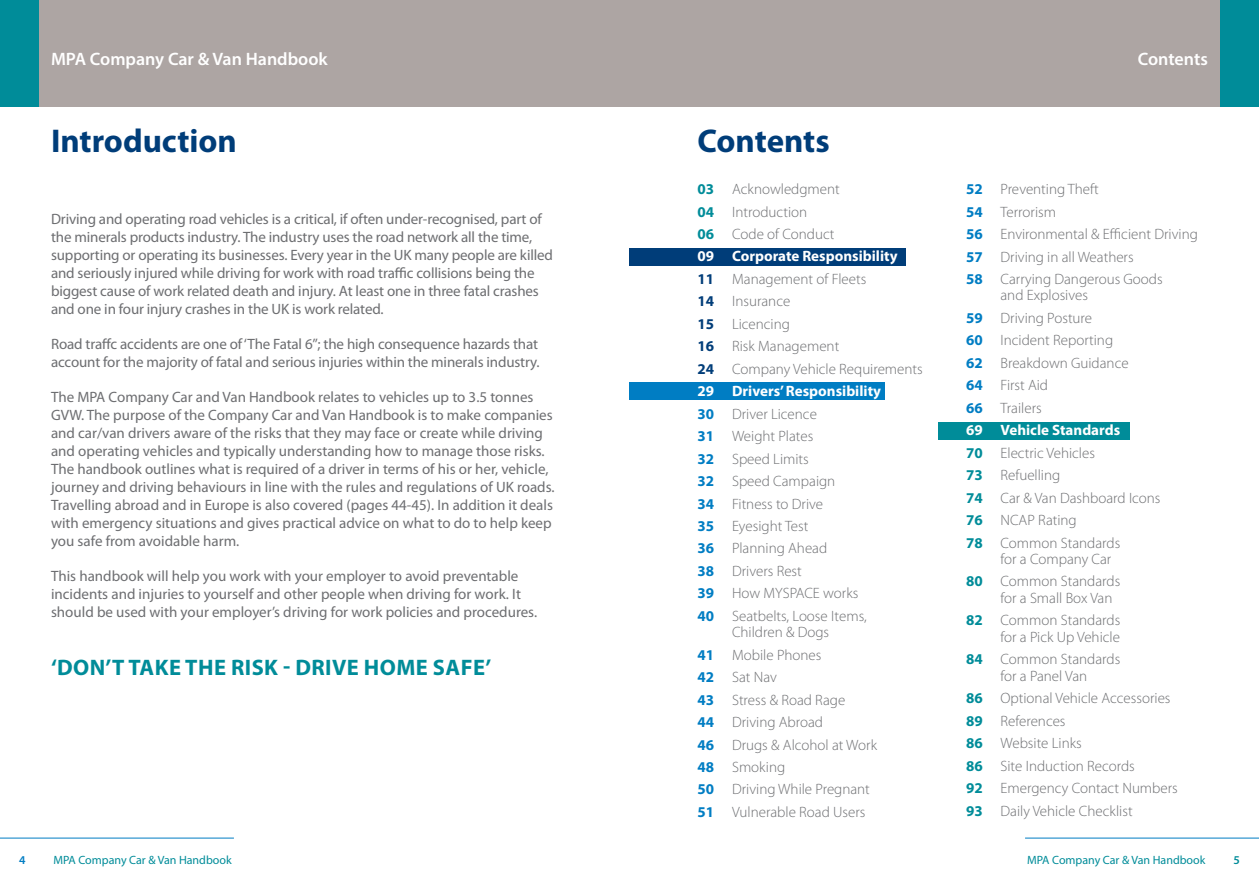
<style>
.page{position:relative;width:1259px;height:893px;background:#fff}
.page>*{position:absolute;margin:0;border:0;box-sizing:border-box;transform-origin:0 0}
.t1{font:700 33px "Myriad Pro";color:#003d79}
.t2{font:700 22.5px "Myriad Pro";letter-spacing:.02em;color:#008c99}
.t3{font:600 18px "Myriad Pro";color:#fff}
.t4{font:15px/18px "Myriad Pro";letter-spacing:-.005em;color:#6d6e71}
.t5{font:300 15px/22.5px "Myriad Pro";color:#6d6e71}
.t6{font:12px "Myriad Pro";color:#008c99}
.t7{font:600 12px "Myriad Pro";color:#007dc3}
.t8{font:600 12px "Myriad Pro";color:#008c99}
.s1{font-weight:700;color:#008c99}
.s2{font-weight:700;color:#fff}
.s3{font-weight:700;color:#003d79}
.s4{font-weight:700;color:#007dc3}
</style>
<div class="page">
<div style="left:0;top:0;width:629px;height:106px;background:#ada5a3"></div>
<div style="left:0;top:0;width:38px;height:106px;background:#008c99"></div>
<hr style="left:0;top:838px;width:234px;height:1px;background:#007dc3">
<div style="left:629px;top:249px;width:277px;height:17px;background:#003d79"></div>
<div style="left:938px;top:422px;width:191px;height:17px;background:#008c99"></div>
<div style="left:629px;top:383px;width:255px;height:17px;background:#007dc3"></div>
<div style="left:629px;top:0;width:630px;height:106px;background:#ada5a3"></div>
<hr style="left:1025px;top:838px;width:234px;height:1px;background:#007dc3">
<div style="left:1220px;top:0;width:39px;height:106px;background:#008c99"></div>
<p class="t3" style="left:51px;top:47px;width:278px">MPA Company Car &amp; Van Handbook</p>
<h1 class="t1" style="left:51px;top:123px;width:187px">Introduction</h1>
<h1 class="t1" style="left:697px;top:123px;width:134px">Contents</h1>
<p class="t4" style="left:51px;top:210px;width:503px">Driving and operating road vehicles is a critical, if often under-recognised, part of the minerals products industry. The industry uses the road network all the time, supporting or operating its businesses. Every year in the UK many people are killed and seriously injured while driving for work with road traffic collisions being the biggest cause of work related death and injury. At least one in three fatal crashes and one in four injury crashes in the UK is work related.</p>
<p class="t4" style="left:51px;top:335px;width:490px">Road traffc accidents are one of ‘The Fatal 6’’; the high consequence hazards that account for the majority of fatal and serious injuries within the minerals industry.</p>
<p class="t4" style="left:51px;top:388px;width:505px">The MPA Company Car and Van Handbook relates to vehicles up to 3.5 tonnes GVW. The purpose of the Company Car and Van Handbook is to make companies and car/van drivers aware of the risks that they may face or create while driving and operating vehicles and typically understanding how to manage those risks.<br>The handbook outlines what is required of a driver in terms of his or her, vehicle, journey and driving behaviours in line with the rules and regulations of UK roads.<br>Travelling abroad and in Europe is also covered (pages 44-45). In addition it deals with emergency situations and gives practical advice on what to do to help keep you safe from avoidable harm.</p>
<p class="t4" style="left:51px;top:567px;width:487px">This handbook will help you work with your employer to avoid preventable incidents and injuries to yourself and other people when driving for work. It should be used with your employer’s driving for work policies and procedures.</p>
<h2 class="t2" style="left:51px;top:655px;width:442px">‘DON’T TAKE THE RISK - DRIVE HOME SAFE’</h2>
<p class="t7" style="left:19px;top:852px;width:8px">4</p>
<p class="t6" style="left:54px;top:853px;width:180px">MPA Company Car &amp; Van Handbook</p>
<p class="t5" style="left:697px;top:178px;width:227px"><span class="s1">03</span> Acknowledgment<br><span class="s1">04</span> Introduction<br><span class="s1">06</span> Code of Conduct<br><span class="s2">09 Corporate Responsibility<br></span><span class="s3">11</span> Management of Fleets<br><span class="s3">14</span> Insurance<br><span class="s3">15</span> Licencing<br><span class="s3">16</span> Risk Management<br><span class="s3">24</span> Company Vehicle Requirements<br><span class="s2">29 Drivers’ Responsibility<br></span><span class="s4">30</span> Driver Licence<br><span class="s4">31</span> Weight Plates<br><span class="s4">32</span> Speed Limits<br><span class="s4">32</span> Speed Campaign<br><span class="s4">34</span> Fitness to Drive<br><span class="s4">35</span> Eyesight Test<br><span class="s4">36</span> Planning Ahead<br><span class="s4">38</span> Drivers Rest<br><span class="s4">39</span> How MYSPACE works<br><span class="s4">40</span> Seatbelts, Loose Items,</p>
<p class="t5" style="left:697px;top:621px;width:181px;text-indent:34px">Children &amp; Dogs<br><span class="s4">41</span> Mobile Phones<br><span class="s4">42</span> Sat Nav<br><span class="s4">43</span> Stress &amp; Road Rage<br><span class="s4">44</span> Driving Abroad<br><span class="s4">46</span> Drugs &amp; Alcohol at Work<br><span class="s4">48</span> Smoking<br><span class="s4">50</span> Driving While Pregnant<br><span class="s4">51</span> Vulnerable Road Users</p>
<p class="t3" style="left:1137px;top:47px;width:72px">Contents</p>
<p class="t5" style="left:966px;top:178px;width:233px"><span class="s4">52</span> Preventing Theft<br><span class="s4">54</span> Terrorism<br><span class="s4">56</span> Environmental &amp; Efficient Driving<br><span class="s4">57</span> Driving in all Weathers<br><span class="s4">58</span> Carrying Dangerous Goods</p>
<p class="t5" style="left:966px;top:284px;width:196px;text-indent:34px">and Explosives<br><span class="s4">59</span> Driving Posture<br><span class="s4">60</span> Incident Reporting<br><span class="s4">62</span> Breakdown Guidance<br><span class="s4">64</span> First Aid<br><span class="s4">66</span> Trailers<br><span class="s2">69 Vehicle Standards<br></span><span class="s1">70</span> Electric Vehicles<br><span class="s1">73</span> Refuelling<br><span class="s1">74</span> Car &amp; Van Dashboard Icons<br><span class="s1">76</span> NCAP Rating<br><span class="s1">78</span> Common Standards</p>
<p class="t5" style="left:966px;top:548px;width:156px;text-indent:34px">for a Company Car<br><span class="s1">80</span> Common Standards</p>
<p class="t5" style="left:966px;top:587px;width:156px;text-indent:34px">for a Small Box Van<br><span class="s1">82</span> Common Standards</p>
<p class="t5" style="left:966px;top:626px;width:156px;text-align:right">for a Pick Up Vehicle<br><span class="s1">84</span> Common Standards</p>
<p class="t5" style="left:966px;top:665px;width:213px;text-indent:34px">for a Panel Van<br><span class="s1">86</span> Optional Vehicle Accessories<br><span class="s1">89</span> References<br><span class="s1">86</span> Website Links<br><span class="s1">86</span> Site Induction Records<br><span class="s1">92</span> Emergency Contact Numbers<br><span class="s1">93</span> Daily Vehicle Checklist</p>
<p class="t6" style="left:1027px;top:853px;width:180px">MPA Company Car &amp; Van Handbook</p>
<p class="t8" style="left:1233px;top:852px;width:8px">5</p>
</div>
